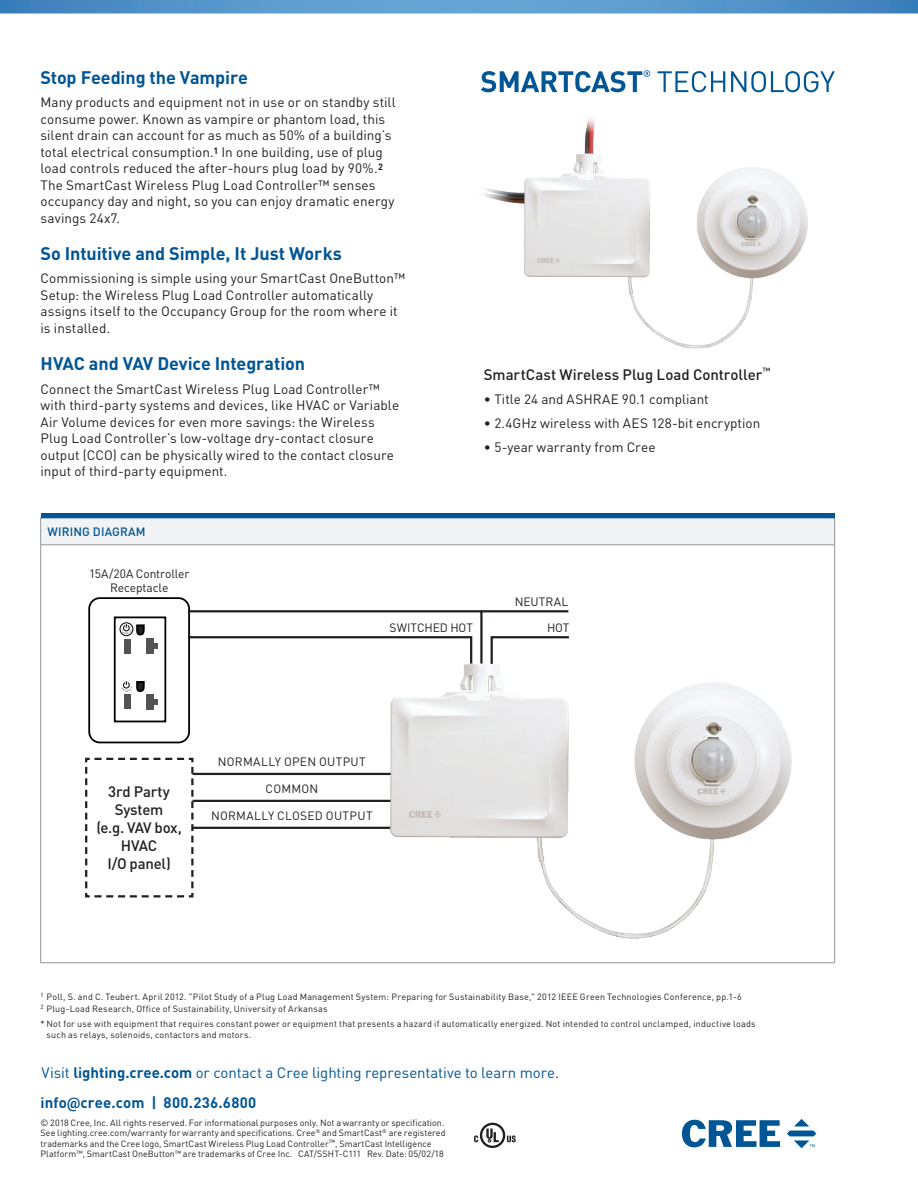
<style>
.page{position:relative;width:918px;height:1188px;background:#fff}
.page>*{position:absolute;margin:0;border:0;box-sizing:border-box;transform-origin:0 0}
.FP-Benefit_yellow-su{font:700 18px "DINOT";letter-spacing:-.005em;color:#005595}
.BP-Table_-_Perf_Summ{font:500 15px/18px "DINOT";letter-spacing:-.005em;color:#231f20;text-align:center}
.BP-Cree_IS_LED_Light{font:15px "DINOT";letter-spacing:-.005em;color:#005595}
.BC-Contact{font:700 15px "DINOT";letter-spacing:.015em;color:#005595}
.FP-Benefit_body{font:13.5px/16.5px "DINOT";letter-spacing:.005em;color:#231f20}
.BP-Table_-_Perf_Summ-2{font:13.5px "DINOT";letter-spacing:.005em;color:#231f20}
.BP-Table_-_Perf_Summ-3{font:12px "DINOT";letter-spacing:.01em;color:#231f20}
.BP-Table_-_Perf_Summ-4{font:12px/13.5px "DINOT";letter-spacing:-.01em;color:#231f20;text-align:center}
.BP-Table_-_header{font:500 12px "DINOT";letter-spacing:.01em;color:#005595}
.FP-Benefit_body-2{font:9px/10.5px "DINOT";letter-spacing:.025em;color:#231f20}
.BC-copyright{font:9px/10.5px "DINOT";letter-spacing:.005em;color:#231f20}
.s1{font-weight:700}
.s2{font-family:"Roboto"}
</style>
<div class="page">
<svg style="left:0;top:0;width:918px;height:14px"></svg>
<img style="left:483px;top:118px;width:325px;height:231px">
<svg style="left:474px;top:1123px;width:42px;height:25px"></svg>
<svg style="left:682px;top:1120px;width:98px;height:27px"></svg>
<svg style="left:787px;top:1119px;width:29px;height:29px"></svg>
<div style="left:41px;top:513px;width:794px;height:5px;background:#005595"></div>
<div style="left:41px;top:518px;width:794px;height:27px;background:#f2f3f4"></div>
<svg style="left:40px;top:519px;width:1px;height:26px"></svg>
<svg style="left:834px;top:519px;width:1px;height:26px"></svg>
<hr style="left:40px;top:518px;width:795px;height:1px;background:#005595">
<hr style="left:41px;top:545px;width:793px;height:1px;background:#939598">
<hr style="left:40px;top:545px;width:1px;height:418px;background:#939598">
<hr style="left:834px;top:545px;width:1px;height:418px;background:#939598">
<hr style="left:40px;top:962px;width:795px;height:1px;background:#939598">
<svg style="left:481px;top:70px;width:169px;height:22px"></svg>
<svg style="left:658px;top:71px;width:67px;height:21px"></svg>
<svg style="left:731px;top:71px;width:104px;height:21px"></svg>
<svg style="left:85px;top:757px;width:110px;height:141px"></svg>
<hr style="left:193px;top:773px;width:198px;height:2px;background:#231f20">
<hr style="left:193px;top:800px;width:198px;height:2px;background:#231f20">
<hr style="left:193px;top:827px;width:198px;height:2px;background:#231f20">
<div style="left:88px;top:597px;width:102px;height:146px;border:2px solid #000;border-radius:11px"></div>
<svg style="left:187px;top:609px;width:382px;height:58px"></svg>
<img style="left:378px;top:654px;width:414px;height:285px">
<svg style="left:113px;top:616px;width:54px;height:107px"></svg>
<p class="FP-Benefit_yellow-su" style="left:40px;top:66px;width:209px">Stop Feeding the Vampire</p>
<p class="FP-Benefit_body" style="left:40px;top:94px;width:357px">Many products and equipment not in use or on standby still consume power. Known as vampire or phantom load, this silent drain can account for as much as 50% of a building’s total electrical consumption.<sup>1</sup> In one building, use of plug load controls reduced the after-hours plug load by 90%.<sup>2<br></sup>The SmartCast Wireless Plug Load Controller™ senses occupancy day and night, so you can enjoy dramatic energy savings 24x7.</p>
<p class="FP-Benefit_yellow-su" style="left:40px;top:242px;width:303px">So Intuitive and Simple, It Just Works</p>
<p class="FP-Benefit_body" style="left:40px;top:270px;width:366px">Commissioning is simple using your SmartCast OneButton™ Setup: the Wireless Plug Load Controller automatically assigns itself to the Occupancy Group for the room where it is installed.</p>
<p class="FP-Benefit_yellow-su" style="left:40px;top:352px;width:266px">HVAC and VAV Device Integration</p>
<p class="FP-Benefit_body" style="left:40px;top:380px;width:360px">Connect the SmartCast Wireless Plug Load Controller™ with third-party systems and devices, like HVAC or Variable Air Volume devices for even more savings: the Wireless Plug Load Controller’s low-voltage dry-contact closure output (CCO) can be physically wired to the contact closure input of third-party equipment.</p>
<p class="BP-Table_-_Perf_Summ" style="left:484px;top:365px;width:288px">SmartCast Wireless Plug Load Controller<sup>™</sup></p>
<p class="BP-Table_-_Perf_Summ-2" style="left:484px;top:390px;width:226px">• Title 24 and ASHRAE 90.1 compliant</p>
<p class="BP-Table_-_Perf_Summ-2" style="left:484px;top:414px;width:278px">• 2.4GHz wireless with AES 128-bit encryption</p>
<p class="BP-Table_-_Perf_Summ-2" style="left:484px;top:438px;width:173px">• 5-year warranty from Cree</p>
<p class="BP-Table_-_header" style="left:47px;top:524px;width:99px">WIRING DIAGRAM</p>
<p class="BP-Table_-_Perf_Summ-4" style="left:89px;top:567px;width:102px">15A/20A Controller<br>Receptacle</p>
<p class="BP-Table_-_Perf_Summ-3" style="left:390px;top:621px;width:85px">SWITCHED HOT</p>
<p class="BP-Table_-_Perf_Summ-3" style="left:515px;top:594px;width:55px">NEUTRAL</p>
<p class="BP-Table_-_Perf_Summ-3" style="left:547px;top:621px;width:24px">HOT</p>
<p class="BP-Table_-_Perf_Summ" style="left:96px;top:782px;width:87px">3rd Party<br>System<br>(e.g. VAV box,<br>HVAC<br>I/O panel)</p>
<p class="BP-Table_-_Perf_Summ-3" style="left:218px;top:754px;width:149px">NORMALLY OPEN OUTPUT</p>
<p class="BP-Table_-_Perf_Summ-3" style="left:266px;top:781px;width:54px">COMMON</p>
<p class="BP-Table_-_Perf_Summ-3" style="left:211px;top:808px;width:163px">NORMALLY CLOSED OUTPUT</p>
<p class="FP-Benefit_body-2" style="left:40px;top:992px;width:703px"><sup>1</sup> Poll, S. and C. Teubert. April 2012. "Pilot Study of a Plug Load Management System: Preparing for Sustainability Base," 2012 IEEE Green Technologies Conference, pp.1-6</p>
<p class="FP-Benefit_body-2" style="left:40px;top:1004px;width:289px"><sup>2</sup> Plug-Load Research, Office of Sustainability, University of Arkansas</p>
<p class="FP-Benefit_body-2" style="left:47px;top:1019px;width:711px;text-indent:-6px">* Not for use with equipment that requires constant power or equipment that presents a hazard if automatically energized. Not intended to control unclamped, inductive loads such as relays, solenoids, contactors and motors.</p>
<p class="BP-Cree_IS_LED_Light" style="left:42px;top:1063px;width:519px">Visit <span class="s1">lighting.cree.com</span> or contact a Cree lighting representative to learn more.</p>
<p class="BC-Contact" style="left:40px;top:1093px;width:217px">info<span class="s2">@</span>cree.com | 800.236.6800</p>
<p class="BC-copyright" style="left:40px;top:1117px;width:407px">© 2018 Cree, Inc. All rights reserved. For informational purposes only. Not a warranty or specification.<br>See lighting.cree.com/warranty for warranty and specifications. Cree<sup>®</sup> and SmartCast<sup>®</sup> are registered trademarks and the Cree logo, SmartCast Wireless Plug Load Controller<sup>™</sup>, SmartCast Intelligence Platform<sup>™</sup>, SmartCast OneButton<sup>™</sup> are trademarks of Cree Inc. CAT/SSHT-C111 Rev. Date: 05/02/18</p>
</div>
